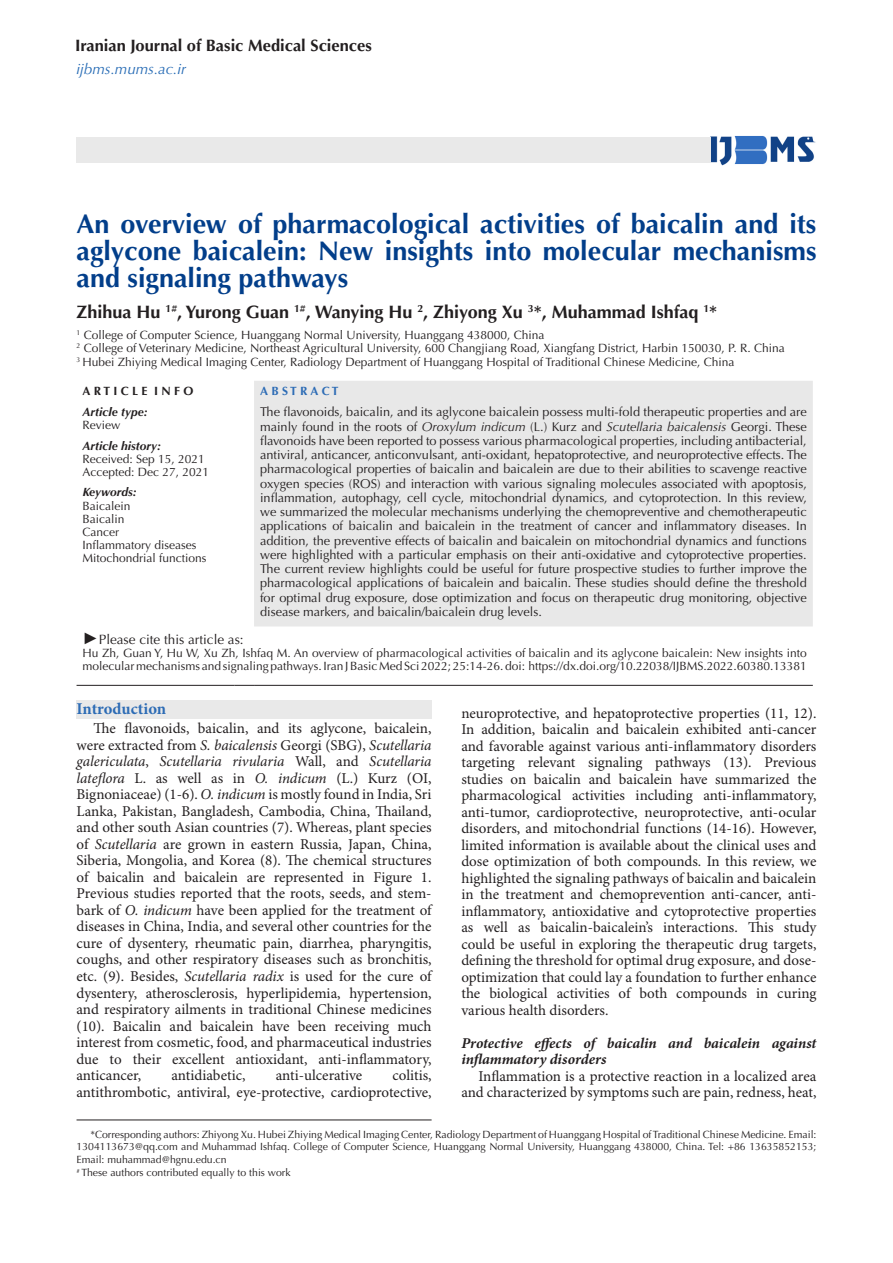
<style>
.page{position:relative;width:893px;height:1263px;background:#fff}
.page>*{position:absolute;margin:0;border:0;box-sizing:border-box;transform-origin:0 0}
.t1{font:700 27px/27px "Optima LT Std";color:#023e8a;text-align:justify}
.t2{font:700 18px "Optima LT Std";color:#231f20}
.t3{font:700 16.5px "Optima LT Std";color:#231f20}
.t4{font:700 16.5px "Minion Pro";letter-spacing:-.005em;color:#2d6cb5}
.t5{font:15px/16.5px "Minion Pro";color:#231f20;text-align:justify}
.t6{font:italic 700 15px/16.5px "Minion Pro";letter-spacing:-.005em;color:#231f20}
.t7{font:italic 15px "Optima LT Std";color:#296db6}
.t8{font:13.5px "Optima LT Std";color:#231f20}
.t9{font:12.75px/14.2px "Optima LT Std";color:#231f20;text-align:justify}
.Body_Text{font:12px/13px "Optima LT Std";color:#231f20}
.t10{font:italic 700 12px "Optima LT Std";color:#231f20}
.t11{font:700 12px "Optima LT Std";color:#231f20}
.t12{font:700 12px "Optima LT Std";color:#2d6cb5}
.t13{font:10.5px/12.6px "Optima LT Std";color:#231f20;text-align:justify}
.s1{font-style:italic}
.s2{font-family:"Times New Roman";font-style:italic;font-size:16.5px}
</style>
<div class="page">
<hr style="left:77px;top:1120px;width:355px;height:1px;background:#231f20">
<div style="left:254px;top:381px;width:559px;height:245px;background:#e8e8e8"></div>
<hr style="left:77px;top:685px;width:158px;height:1px;background:#231f20">
<svg style="left:235px;top:685px;width:19px;height:1px"></svg>
<hr style="left:254px;top:685px;width:559px;height:1px;background:#231f20">
<div style="left:77px;top:700px;width:355px;height:19px;background:#e9e9e9"></div>
<img style="left:710px;top:136px;width:106px;height:30px">
<div style="left:77px;top:137px;width:634px;height:26px;background:#e9e9e9"></div>
<p class="t3" style="left:75px;top:36px;width:298px">Iranian Journal of Basic Medical Sciences</p>
<p class="t7" style="left:77px;top:61px;width:111px">ijbms.mums.ac.ir</p>
<p class="t1" style="left:77px;top:211px;width:741px">An overview of pharmacological activities of baicalin and its aglycone baicalein: New insights into molecular mechanisms and signaling pathways</p>
<p class="t2" style="left:77px;top:301px;width:642px">Zhihua Hu <sup>1#</sup>, Yurong Guan <sup>1#</sup>, Wanying Hu <sup>2</sup>, Zhiyong Xu <sup>3</sup>*, Muhammad Ishfaq <sup>1</sup>*</p>
<p class="Body_Text" style="left:77px;top:328px;width:469px"><sup>1</sup> College of Computer Science, Huanggang Normal University, Huanggang 438000, China</p>
<p class="Body_Text" style="left:77px;top:342px;width:710px"><sup>2</sup> College of Veterinary Medicine, Northeast Agricultural University, 600 Changjiang Road, Xiangfang District, Harbin 150030, P. R. China</p>
<p class="Body_Text" style="left:77px;top:355px;width:659px"><sup>3</sup> Hubei Zhiying Medical Imaging Center, Radiology Department of Huanggang Hospital of Traditional Chinese Medicine, China</p>
<p class="t11" style="left:83px;top:384px;width:112px">A R T I C L E I N F O</p>
<p class="t12" style="left:260px;top:384px;width:80px">A B S T R A C T</p>
<p class="t10" style="left:83px;top:405px;width:67px">Article type:</p>
<p class="Body_Text" style="left:83px;top:418px;width:40px">Review</p>
<p class="t9" style="left:260px;top:405px;width:548px">The flavonoids, baicalin, and its aglycone baicalein possess multi-fold therapeutic properties and are mainly found in the roots of <span class="s1">Oroxylum indicum</span> (L.) Kurz and <span class="s1">Scutellaria baicalensis</span> Georgi. These flavonoids have been reported to possess various pharmacological properties, including antibacterial, antiviral, anticancer, anticonvulsant, anti-oxidant, hepatoprotective, and neuroprotective effects. The pharmacological properties of baicalin and baicalein are due to their abilities to scavenge reactive oxygen species (ROS) and interaction with various signaling molecules associated with apoptosis, inflammation, autophagy, cell cycle, mitochondrial dynamics, and cytoprotection. In this review, we summarized the molecular mechanisms underlying the chemopreventive and chemotherapeutic applications of baicalin and baicalein in the treatment of cancer and inflammatory diseases. In addition, the preventive effects of baicalin and baicalein on mitochondrial dynamics and functions were highlighted with a particular emphasis on their anti-oxidative and cytoprotective properties.<br>The current review highlights could be useful for future prospective studies to further improve the pharmacological applications of baicalein and baicalin. These studies should define the threshold for optimal drug exposure, dose optimization and focus on therapeutic drug monitoring, objective disease markers, and baicalin/baicalein drug levels.</p>
<p class="t10" style="left:83px;top:438px;width:80px">Article history:</p>
<p class="Body_Text" style="left:83px;top:452px;width:124px">Received: Sep 15, 2021</p>
<p class="Body_Text" style="left:83px;top:465px;width:128px">Accepted: Dec 27, 2021</p>
<p class="t10" style="left:83px;top:485px;width:56px">Keywords:</p>
<p class="Body_Text" style="left:83px;top:499px;width:50px">Baicalein</p>
<p class="Body_Text" style="left:83px;top:512px;width:44px">Baicalin</p>
<p class="Body_Text" style="left:83px;top:525px;width:38px">Cancer</p>
<p class="Body_Text" style="left:83px;top:538px;width:116px">Inflammatory diseases</p>
<p class="Body_Text" style="left:83px;top:551px;width:125px">Mitochondrial functions</p>
<p class="t8" style="left:83px;top:631px;width:163px"><span class="s2">►</span>Please cite this article as:</p>
<p class="Body_Text" style="left:83px;top:647px;width:726px">Hu Zh, Guan Y, Hu W, Xu Zh, Ishfaq M. An overview of pharmacological activities of baicalin and its aglycone baicalein: New insights into molecular mechanisms and signaling pathways. Iran J Basic Med Sci 2022; 25:14-26. doi: https://dx.doi.org/10.22038/IJBMS.2022.60380.13381</p>
<p class="t4" style="left:77px;top:697px;width:91px">Introduction</p>
<p class="t5" style="left:77px;top:721px;width:357px;text-indent:17px">The flavonoids, baicalin, and its aglycone, baicalein, were extracted from <span class="s1">S. baicalensis</span> Georgi (SBG), <span class="s1">Scutellaria galericulata</span>, <span class="s1">Scutellaria rivularia</span> Wall, and <span class="s1">Scutellaria lateflora</span> L. as well as in <span class="s1">O. indicum</span> (L.) Kurz (OI, Bignoniaceae) (1-6). <span class="s1">O. indicum</span> is mostly found in India, Sri Lanka, Pakistan, Bangladesh, Cambodia, China, Thailand, and other south Asian countries (7). Whereas, plant species of <span class="s1">Scutellaria</span> are grown in eastern Russia, Japan, China, Siberia, Mongolia, and Korea (8). The chemical structures of baicalin and baicalein are represented in Figure 1.<br>Previous studies reported that the roots, seeds, and stem&shy;bark of <span class="s1">O. indicum</span> have been applied for the treatment of diseases in China, India, and several other countries for the cure of dysentery, rheumatic pain, diarrhea, pharyngitis, coughs, and other respiratory diseases such as bronchitis, etc. (9). Besides, <span class="s1">Scutellaria radix</span> is used for the cure of dysentery, atherosclerosis, hyperlipidemia, hypertension, and respiratory ailments in traditional Chinese medicines (10). Baicalin and baicalein have been receiving much interest from cosmetic, food, and pharmaceutical industries due to their excellent antioxidant, anti-inflammatory, anticancer,</p>
<p class="t5" style="left:461px;top:705px;width:357px">neuroprotective, and hepatoprotective properties (11, 12).<br>In addition, baicalin and baicalein exhibited anti-cancer and favorable against various anti-inflammatory disorders targeting relevant signaling pathways (13). Previous studies on baicalin and baicalein have summarized the pharmacological activities including anti-inflammatory, anti-tumor, cardioprotective, neuroprotective, anti-ocular disorders, and mitochondrial functions (14-16). However, limited information is available about the clinical uses and dose optimization of both compounds. In this review, we highlighted the signaling pathways of baicalin and baicalein in the treatment and chemoprevention anti-cancer, anti&shy;inflammatory, antioxidative and cytoprotective properties as well as baicalin-baicalein’s interactions. This study could be useful in exploring the therapeutic drug targets, defining the threshold for optimal drug exposure, and dose&shy;optimization that could lay a foundation to further enhance the biological activities of both compounds in curing various health disorders.</p>
<p class="t6" style="left:461px;top:1034px;width:357px">Protective effects of baicalin and baicalein against inflammatory disorders</p>
<p class="t5" style="left:461px;top:1068px;width:357px;text-align:right">Inflammation is a protective reaction in a localized area and characterized by symptoms such are pain, redness, heat,</p>
<p class="t5" style="left:77px;top:1067px;width:357px;text-align:right">colitis,<br>antithrombotic, antiviral, eye-protective, cardioprotective,</p>
<p class="t5" style="left:172px;top:1067px;width:76px">antidiabetic,</p>
<p class="t5" style="left:276px;top:1067px;width:88px">anti-ulcerative</p>
<p class="t13" style="left:77px;top:1128px;width:741px;text-indent:14px">*Corresponding authors: Zhiyong Xu. Hubei Zhiying Medical Imaging Center, Radiology Department of Huanggang Hospital of Traditional Chinese Medicine. Email:<br>1304113673@qq.com and Muhammad Ishfaq. College of Computer Science, Huanggang Normal University, Huanggang 438000, China. Tel: +86 13635852153; Email: muhammad@hgnu.edu.cn</p>
<p class="t13" style="left:77px;top:1167px;width:216px"><sup>#</sup> These authors contributed equally to this work</p>
</div>
